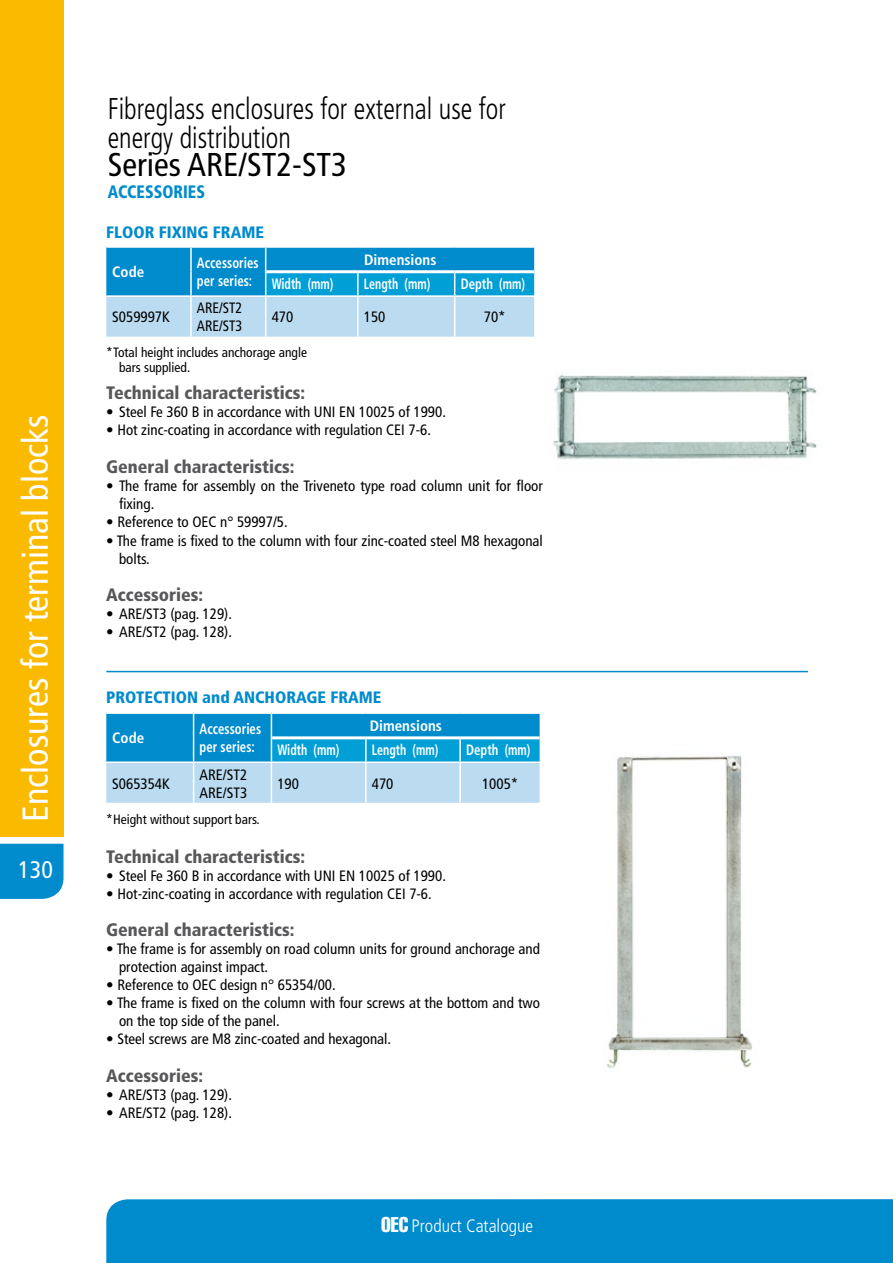
<style>
.page{position:relative;width:893px;height:1263px;background:#fff}
.page>*{position:absolute;margin:0;border:0;box-sizing:border-box;transform-origin:0 0}
.t1{font:condensed 36px "Frutiger";color:#fff}
.t2{font:condensed 33px "Frutiger";color:#000}
.t3{font:300 condensed 30px/28.5px "Frutiger";color:#000;scale:.9 1}
.t4{font:condensed 24px "Frutiger";color:#fff}
.t5{font:900 condensed 18px "Frutiger";color:#58585a}
.t6{font:300 condensed 18px "Frutiger";color:#fff}
.t7{font:900 condensed 18px "Frutiger";color:#008bcd;scale:.9 1}
.t8{font:900 condensed 16.5px "Frutiger";color:#008bcd}
.t9{font:condensed 15px/18px "Frutiger";color:#000}
.t10{font:700 condensed 15px/18px "Frutiger";color:#fff;scale:.85 1}
.t11{font:700 condensed 15px "Frutiger";color:#fff;scale:.8 1}
.t12{font:700 condensed 15px "Frutiger";color:#fff}
.t13{font:condensed 15px/18px "Frutiger";color:#000;scale:.95 1}
.t14{font:condensed 13.5px/15px "Frutiger";color:#000}
.s1{font-family:"Helvetica";font-weight:400;font-stretch:extra-condensed;font-size:21px}
</style>
<div class="page">
<div style="left:0;top:0;width:64px;height:837px;background:#faba00"></div>
<div style="left:0;top:844px;width:64px;height:55px;background:#008bcd"></div>
<div style="left:106px;top:1199px;width:787px;height:64px;background:#008bcd"></div>
<svg style="left:106px;top:248px;width:429px;height:89px;background:#5cb6df"></svg>
<hr style="left:534px;top:272px;width:2px;height:23px;background:#fff">
<hr style="left:190px;top:248px;width:2px;height:24px;background:#fff">
<hr style="left:190px;top:272px;width:2px;height:23px;background:#fff">
<hr style="left:266px;top:270px;width:92px;height:3px;background:#fff">
<hr style="left:358px;top:270px;width:97px;height:3px;background:#fff">
<hr style="left:455px;top:270px;width:79px;height:3px;background:#fff">
<hr style="left:106px;top:671px;width:702px;height:1px;background:#008bcd">
<svg style="left:106px;top:714px;width:435px;height:89px;background:#5db6e0"></svg>
<hr style="left:272px;top:736px;width:94px;height:3px;background:#fff">
<hr style="left:366px;top:736px;width:94px;height:3px;background:#fff">
<hr style="left:460px;top:736px;width:80px;height:3px;background:#fff">
<img style="left:553px;top:375px;width:264px;height:85px">
<img style="left:606px;top:755px;width:146px;height:313px">
<h1 class="t1" style="left:14px;top:822px;width:409px;rotate:-90deg">Enclosures for terminal blocks</h1>
<h3 class="t4" style="left:18px;top:856px;width:36px">130</h3>
<h3 class="t3" style="left:108px;top:95px;width:444px">Fibreglass enclosures for external use for energy distribution</h3>
<h2 class="t2" style="left:108px;top:146px;width:241px">Series ARE/ST2-ST3</h2>
<p class="t7" style="left:108px;top:181px;width:110px">ACCESSORIES</p>
<p class="t8" style="left:106px;top:222px;width:159px">FLOOR FIXING FRAME</p>
<p class="t12" style="left:112px;top:263px;width:33px">Code</p>
<p class="t10" style="left:197px;top:254px;width:74px">Accessories per series:</p>
<p class="t12" style="left:364px;top:250px;width:74px">Dimensions</p>
<p class="t11" style="left:272px;top:275px;width:79px">Width (mm)</p>
<p class="t11" style="left:364px;top:275px;width:85px">Length (mm)</p>
<p class="t10" style="left:461px;top:275px;width:77px">Depth (mm)</p>
<p class="t9" style="left:112px;top:308px;width:59px">S059997K</p>
<p class="t13" style="left:197px;top:299px;width:49px">ARE/ST2<br>ARE/ST3</p>
<p class="t9" style="left:272px;top:308px;width:23px">470</p>
<p class="t9" style="left:364px;top:308px;width:23px">150</p>
<p class="t9" style="left:484px;top:308px;width:23px">70*</p>
<p class="t14" style="left:119px;top:345px;width:189px;text-indent:-13px">*Total height includes anchorage angle bars supplied.</p>
<p class="t5" style="left:106px;top:382px;width:200px">Technical characteristics:</p>
<p class="t9" style="left:106px;top:403px;width:341px">• Steel Fe 360 B in accordance with UNI EN 10025 of 1990.</p>
<p class="t9" style="left:106px;top:421px;width:326px">• Hot zinc-coating in accordance with regulation CEI 7-6.</p>
<p class="t5" style="left:106px;top:456px;width:190px">General characteristics:</p>
<p class="t9" style="left:119px;top:477px;width:425px;text-indent:-13px">• The frame for assembly on the Triveneto type road column unit for floor fixing.</p>
<p class="t9" style="left:106px;top:513px;width:183px">• Reference to OEC n° 59997/5.</p>
<p class="t9" style="left:119px;top:531px;width:425px;text-indent:-13px">• The frame is fixed to the column with four zinc-coated steel M8 hexagonal bolts.</p>
<p class="t5" style="left:106px;top:584px;width:99px">Accessories:</p>
<p class="t9" style="left:106px;top:605px;width:127px">• ARE/ST3 (pag. 129).</p>
<p class="t9" style="left:106px;top:623px;width:127px">• ARE/ST2 (pag. 128).</p>
<p class="t8" style="left:106px;top:687px;width:277px">PROTECTION and ANCHORAGE FRAME</p>
<p class="t12" style="left:112px;top:729px;width:33px">Code</p>
<p class="t10" style="left:200px;top:720px;width:74px">Accessories per series:</p>
<p class="t12" style="left:370px;top:717px;width:74px">Dimensions</p>
<p class="t11" style="left:277px;top:741px;width:79px">Width (mm)</p>
<p class="t11" style="left:372px;top:741px;width:85px">Length (mm)</p>
<p class="t10" style="left:466px;top:741px;width:77px">Depth (mm)</p>
<p class="t9" style="left:112px;top:774px;width:59px">S065354K</p>
<p class="t9" style="left:200px;top:765px;width:49px">ARE/ST2<br>ARE/ST3</p>
<p class="t9" style="left:277px;top:774px;width:23px">190</p>
<p class="t9" style="left:372px;top:774px;width:23px">470</p>
<p class="t9" style="left:482px;top:774px;width:38px">1005*</p>
<p class="t14" style="left:106px;top:812px;width:155px">*Height without support bars.</p>
<p class="t5" style="left:106px;top:846px;width:200px">Technical characteristics:</p>
<p class="t9" style="left:106px;top:867px;width:341px">• Steel Fe 360 B in accordance with UNI EN 10025 of 1990.</p>
<p class="t9" style="left:106px;top:885px;width:327px">• Hot-zinc-coating in accordance with regulation CEI 7-6.</p>
<p class="t5" style="left:106px;top:919px;width:190px">General characteristics:</p>
<p class="t9" style="left:119px;top:940px;width:422px;text-indent:-13px">• The frame is for assembly on road column units for ground anchorage and protection against impact.</p>
<p class="t9" style="left:106px;top:976px;width:231px">• Reference to OEC design n° 65354/00.</p>
<p class="t9" style="left:119px;top:994px;width:422px;text-indent:-13px">• The frame is fixed on the column with four screws at the bottom and two on the top side of the panel.</p>
<p class="t9" style="left:106px;top:1030px;width:286px">• Steel screws are M8 zinc-coated and hexagonal.</p>
<p class="t5" style="left:106px;top:1065px;width:99px">Accessories:</p>
<p class="t9" style="left:106px;top:1086px;width:127px">• ARE/ST3 (pag. 129).</p>
<p class="t9" style="left:106px;top:1104px;width:127px">• ARE/ST2 (pag. 128).</p>
<p class="t6" style="left:381px;top:1215px;width:153px"><span class="s1">OEC</span> Product Catalogue</p>
</div>
